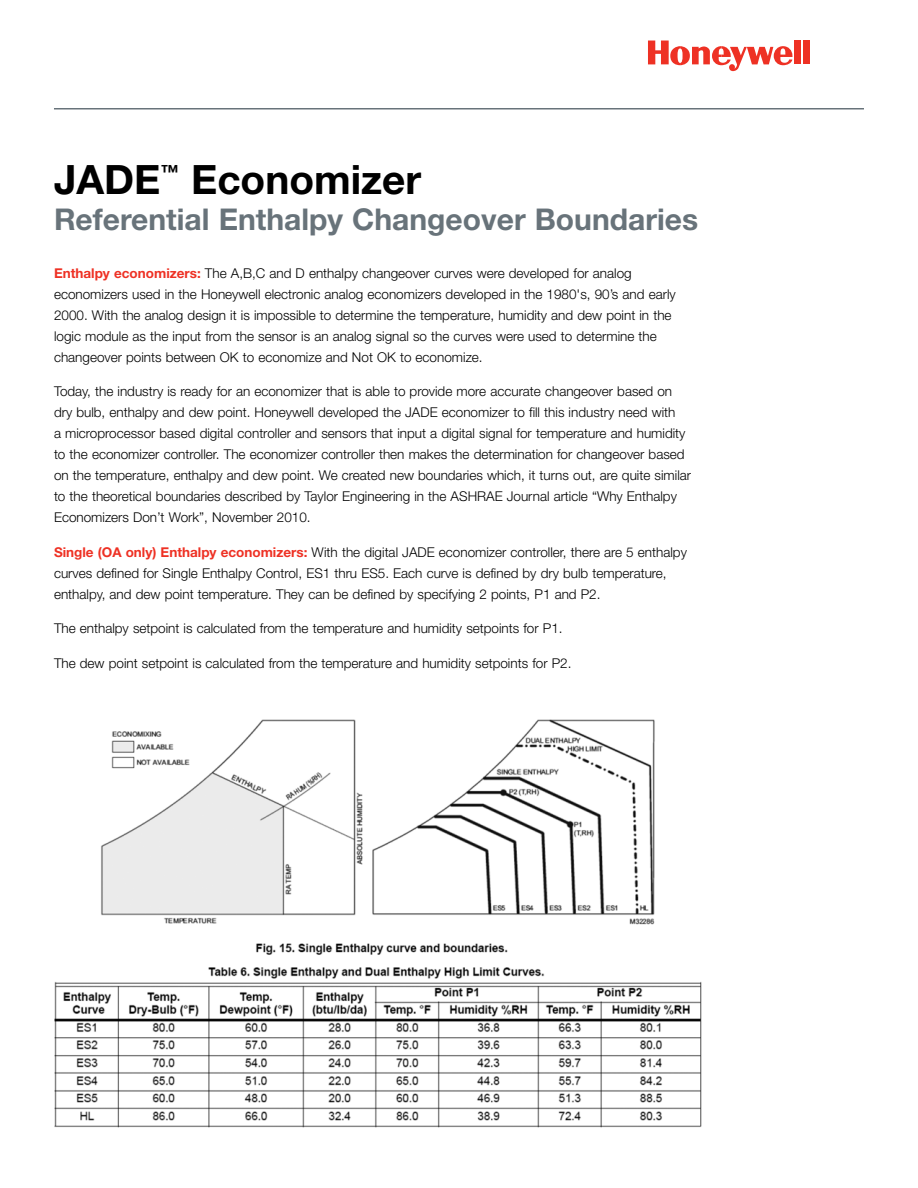
<style>
.page{position:relative;width:918px;height:1188px;background:#fff}
.page>*{position:absolute;margin:0;border:0;box-sizing:border-box;transform-origin:0 0}
.t1{font:700 40.5px "Helvetica Neue";color:#000}
.t2{font:700 30px "Helvetica Neue";color:#68737a}
.t3{font:700 18.15px "Helvetica Neue";color:#000}
.t4{font:300 13.5px/21px "Helvetica Neue";color:#000}
.s1{font-weight:700;color:#ee3124}
</style>
<div class="page">
<div style="left:794px;top:41px;width:7px;height:23px;background:#ee3124"></div>
<div style="left:803px;top:41px;width:7px;height:23px;background:#ee3124"></div>
<svg style="left:648px;top:41px;width:145px;height:30px"></svg>
<hr style="left:54px;top:108px;width:810px;height:2px;background:#68737a">
<img style="left:54px;top:719px;width:648px;height:409px">
<h1 class="t1" style="left:54px;top:154px;width:108px">JADE</h1>
<h3 class="t3" style="left:161px;top:161px;width:20px">™</h3>
<h1 class="t1" style="left:191px;top:154px;width:232px">Economizer</h1>
<h2 class="t2" style="left:54px;top:200px;width:646px">Referential Enthalpy Changeover Boundaries</h2>
<p class="t4" style="left:54px;top:262px;width:623px"><span class="s1">Enthalpy economizers:</span> The A,B,C and D enthalpy changeover curves were developed for analog economizers used in the Honeywell electronic analog economizers developed in the 1980's, 90’s and early 2000. With the analog design it is impossible to determine the temperature, humidity and dew point in the logic module as the input from the sensor is an analog signal so the curves were used to determine the changeover points between OK to economize and Not OK to economize.</p>
<p class="t4" style="left:54px;top:381px;width:639px">Today, the industry is ready for an economizer that is able to provide more accurate changeover based on dry bulb, enthalpy and dew point. Honeywell developed the JADE economizer to fill this industry need with<br>a microprocessor based digital controller and sensors that input a digital signal for temperature and humidity to the economizer controller. The economizer controller then makes the determination for changeover based on the temperature, enthalpy and dew point. We created new boundaries which, it turns out, are quite similar to the theoretical boundaries described by Taylor Engineering in the ASHRAE Journal article “Why Enthalpy Economizers Don’t Work”, November 2010.</p>
<p class="t4" style="left:54px;top:541px;width:634px"><span class="s1">Single (OA only) Enthalpy economizers:</span> With the digital JADE economizer controller, there are 5 enthalpy curves defined for Single Enthalpy Control, ES1 thru ES5. Each curve is defined by dry bulb temperature, enthalpy, and dew point temperature. They can be defined by specifying 2 points, P1 and P2.</p>
<p class="t4" style="left:54px;top:618px;width:510px">The enthalpy setpoint is calculated from the temperature and humidity setpoints for P1.</p>
<p class="t4" style="left:54px;top:652px;width:519px">The dew point setpoint is calculated from the temperature and humidity setpoints for P2.</p>
</div>
